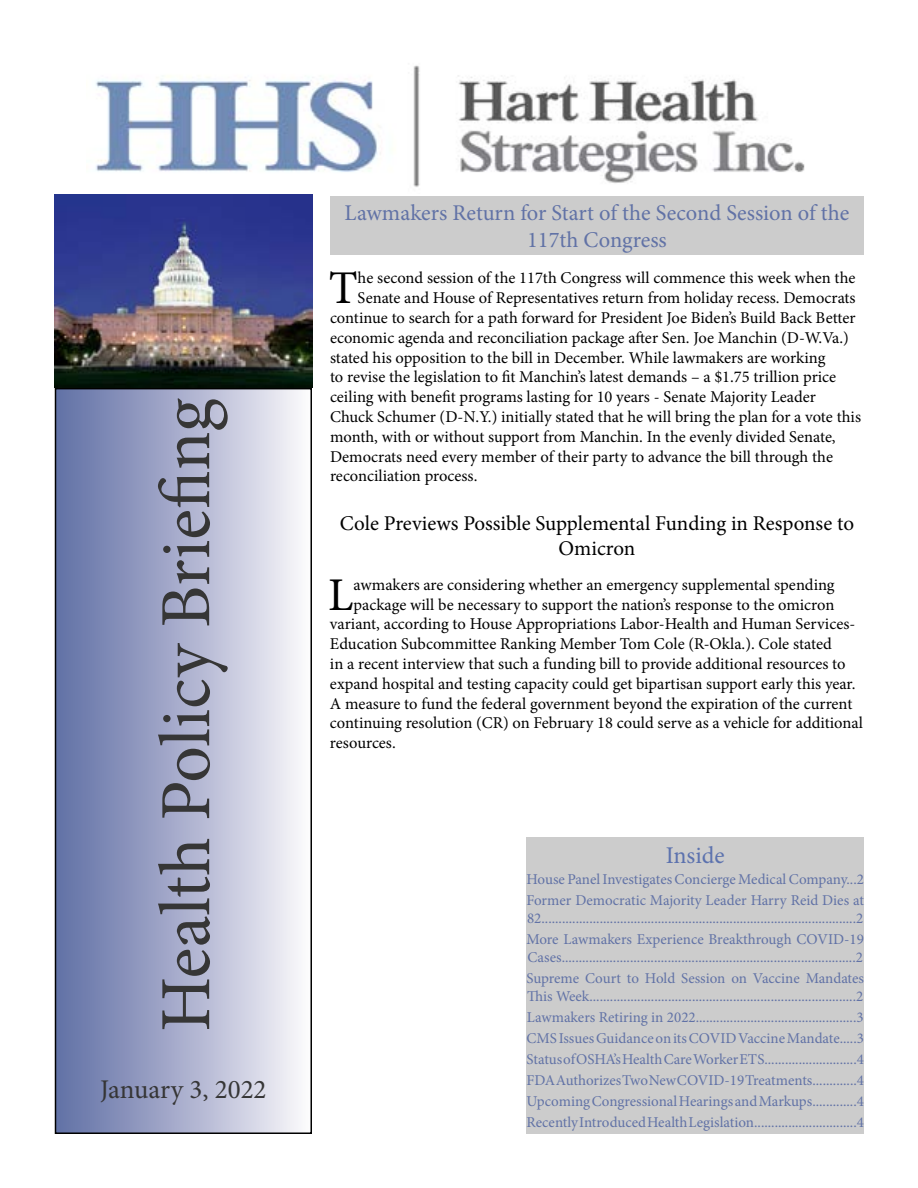
<style>
.page{position:relative;width:918px;height:1188px;background:#fff}
.page>*{position:absolute;margin:0;border:0;box-sizing:border-box;transform-origin:0 0}
.t1{font:72px "Minion Pro";color:#363636}
.t2{font:46.95px "Minion Pro";color:#000}
.t3{font:27px "Minion Pro";color:#363636}
.t4{font:24px "Minion Pro";color:#5c72ae}
.t5{font:22.5px/27px "Minion Pro";color:#6172a6;text-align:center}
.t6{font:21px/25.2px "Minion Pro";color:#000;text-align:center}
.t7{font:16.5px "Minion Pro";color:#000}
.t8{font:15px/21px "Minion Pro";color:#6172a6}
</style>
<div class="page">
<div style="left:56px;top:389px;width:255px;height:744px;background:linear-gradient(to right,#5e6da4,#faf8fb)"></div>
<div style="left:55px;top:388px;width:257px;height:746px;border:2px solid #000"></div>
<div style="left:526px;top:838px;width:338px;height:296px;background:#ccc"></div>
<img style="left:95px;top:65px;width:710px;height:122px">
<div style="left:330px;top:196px;width:534px;height:58px;background:#ccc"></div>
<img style="left:54px;top:194px;width:258px;height:194px">
<h1 class="t1" style="left:138px;top:1032px;width:635px;rotate:-90deg">Health Policy Briefing</h1>
<h3 class="t3" style="left:100px;top:1071px;width:168px">January 3, 2022</h3>
<h3 class="t5" style="left:345px;top:199px;width:506px">Lawmakers Return for Start of the Second Session of the<br>117th Congress</h3>
<h2 class="t2" style="left:329px;top:257px;width:30px">T</h2>
<p class="t7" style="left:358px;top:267px;width:499px">he second session of the 117th Congress will commence this week when the</p>
<p class="t7" style="left:358px;top:287px;width:500px">Senate and House of Representatives return from holiday recess. Democrats</p>
<p class="t7" style="left:330px;top:307px;width:527px">continue to search for a path forward for President Joe Biden’s Build Back Better</p>
<p class="t7" style="left:330px;top:327px;width:521px">economic agenda and reconciliation package after Sen. Joe Manchin (D-W.Va.)</p>
<p class="t7" style="left:330px;top:346px;width:497px">stated his opposition to the bill in December. While lawmakers are working</p>
<p class="t7" style="left:330px;top:366px;width:508px">to revise the legislation to fit Manchin’s latest demands – a $1.75 trillion price</p>
<p class="t7" style="left:330px;top:386px;width:487px">ceiling with benefit programs lasting for 10 years - Senate Majority Leader</p>
<p class="t7" style="left:330px;top:406px;width:533px">Chuck Schumer (D-N.Y.) initially stated that he will bring the plan for a vote this</p>
<p class="t7" style="left:330px;top:426px;width:507px">month, with or without support from Manchin. In the evenly divided Senate,</p>
<p class="t7" style="left:330px;top:445px;width:505px">Democrats need every member of their party to advance the bill through the</p>
<p class="t7" style="left:330px;top:465px;width:149px">reconciliation process.</p>
<p class="t6" style="left:340px;top:511px;width:516px">Cole Previews Possible Supplemental Funding in Response to<br>Omicron</p>
<h2 class="t2" style="left:328px;top:563px;width:27px">L</h2>
<p class="t7" style="left:354px;top:573px;width:483px">awmakers are considering whether an emergency supplemental spending</p>
<p class="t7" style="left:354px;top:593px;width:482px">package will be necessary to support the nation’s response to the omicron</p>
<p class="t7" style="left:330px;top:613px;width:527px">variant, according to House Appropriations Labor-Health and Human Services-</p>
<p class="t7" style="left:330px;top:633px;width:503px">Education Subcommittee Ranking Member Tom Cole (R-Okla.). Cole stated</p>
<p class="t7" style="left:330px;top:653px;width:517px">in a recent interview that such a funding bill to provide additional resources to</p>
<p class="t7" style="left:330px;top:672px;width:527px">expand hospital and testing capacity could get bipartisan support early this year.</p>
<p class="t7" style="left:330px;top:692px;width:524px">A measure to fund the federal government beyond the expiration of the current</p>
<p class="t7" style="left:330px;top:712px;width:534px">continuing resolution (CR) on February 18 could serve as a vehicle for additional</p>
<p class="t7" style="left:330px;top:732px;width:67px">resources.</p>
<h3 class="t4" style="left:666px;top:839px;width:60px">Inside</h3>
<p class="t8" style="left:526px;top:868px;width:339px">House Panel Investigates Concierge Medical Company...2<br>Former Democratic Majority Leader Harry Reid Dies at</p>
<p class="t8" style="left:526px;top:907px;width:339px">82............................................................................................2<br>More Lawmakers Experience Breakthrough COVID-19</p>
<p class="t8" style="left:526px;top:946px;width:339px">Cases......................................................................................2<br>Supreme Court to Hold Session on Vaccine Mandates</p>
<p class="t8" style="left:526px;top:985px;width:339px;text-align:justify">This Week..............................................................................2<br>Lawmakers Retiring in 2022...............................................3<br>CMS Issues Guidance on its COVID Vaccine Mandate.....3<br>Status of OSHA’s Health Care Worker ETS...........................4<br>FDA Authorizes Two New COVID-19 Treatments.............4<br>Upcoming Congressional Hearings and Markups.............4<br>Recently Introduced Health Legislation..............................4</p>
</div>
